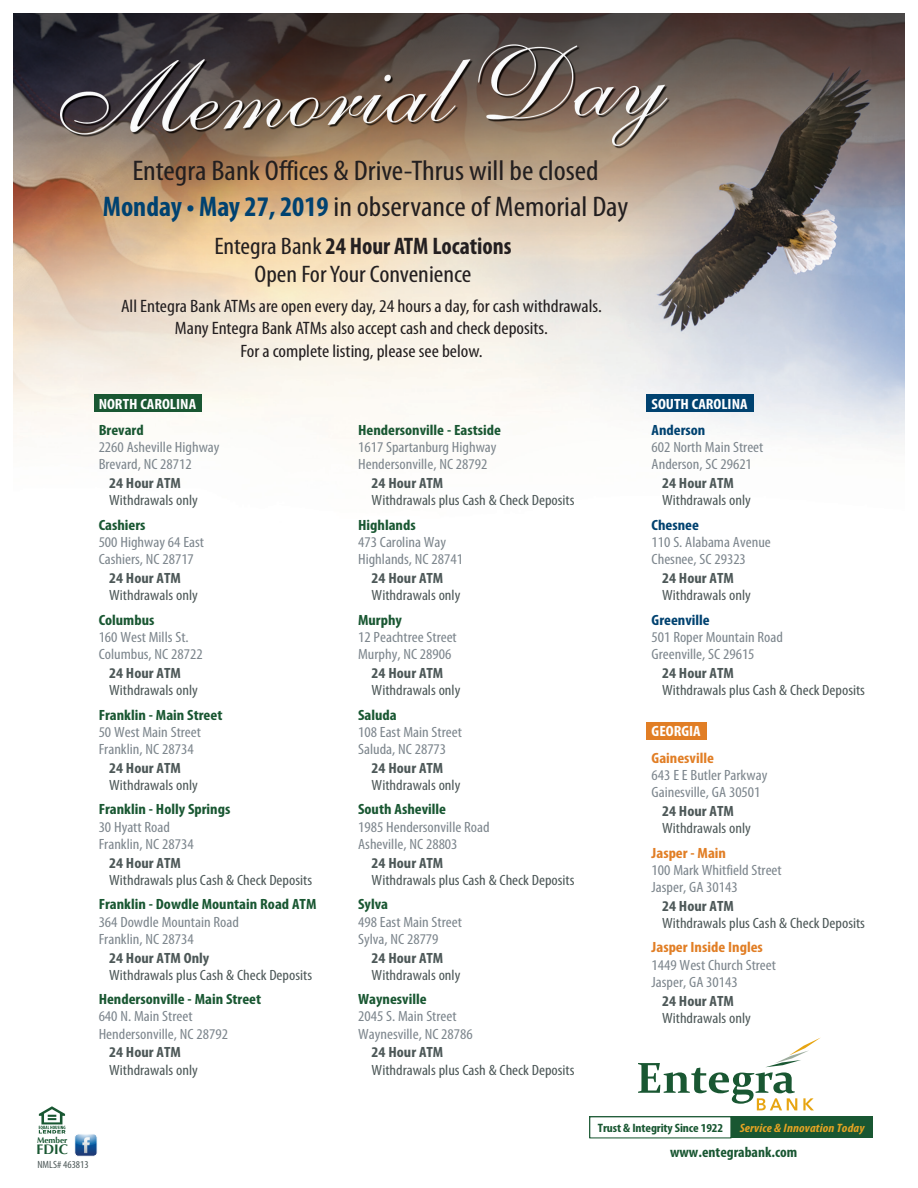
<style>
.page{position:relative;width:918px;height:1188px;background:#fff}
.page>*{position:absolute;margin:0;border:0;box-sizing:border-box;transform-origin:0 0}
.t1{font:condensed 28.5px "Myriad Pro";color:#231f20;scale:1.1 1}
.t2{font:700 condensed 24px "Myriad Pro";color:#231f20}
.t3{font:condensed 24px "Myriad Pro";color:#231f20;scale:1.1 1}
.t4{font:condensed 18px "Myriad Pro";color:#231f20;scale:1.1 1}
.t5{font:condensed 14.85px "Myriad Pro";color:#7d868d;scale:1.1 1}
.t6{font:condensed 14.85px "Myriad Pro";color:#4d5858;scale:1.1 1}
.t7{font:700 condensed 14.85px "Myriad Pro";color:#195732;scale:1.1 1}
.t8{font:700 condensed 14.85px "Myriad Pro";color:#4d5858;scale:1.1 1}
.t9{font:700 condensed 14.85px "Myriad Pro";color:#e17e25;scale:1.1 1}
.t10{font:700 condensed 14.85px "Myriad Pro";color:#fff;scale:1.1 1}
.t11{font:700 condensed 14.85px "Myriad Pro";color:#004270;scale:1.1 1}
.t12{font:700 condensed 14.7px "Myriad Pro";color:#195732;scale:1.05 1}
.t13{font:700 13.8px "Optima";color:#195732}
.t14{font:700 condensed 12.15px "Myriad Pro";letter-spacing:-.01em;color:#195732;scale:1.1 1}
.t15{font:italic 700 condensed 12.15px "Myriad Pro";letter-spacing:.01em;color:#e4a323;scale:1.1 1}
.t16{font:condensed 10.5px "Myriad Pro";color:#4d5858;scale:1.05 1}
.t17{font:700 8.25px "Optima";color:#195732}
.s1{font-weight:700;color:#004270}
.s2{font-weight:400}
</style>
<div class="page">
<img style="left:14px;top:14px;width:890px;height:1125px">
<svg style="left:638px;top:1038px;width:183px;height:72px"></svg>
<div style="left:590px;top:1116px;width:283px;height:22px;background:#195732"></div>
<div style="left:589px;top:1116px;width:142px;height:22px;background:#fff;border:1px solid #195732"></div>
<svg style="left:39px;top:1106px;width:26px;height:28px"></svg>
<img style="left:75px;top:1134px;width:22px;height:21px">
<div style="left:74px;top:1134px;width:23px;height:23px;border:1px solid #fff;border-radius:4px"></div>
<div style="left:94px;top:395px;width:108px;height:17px;background:#195732"></div>
<div style="left:646px;top:395px;width:107px;height:17px;background:#004270"></div>
<div style="left:646px;top:722px;width:60px;height:18px;background:#e17e25"></div>
<p class="t1" style="left:132px;top:153px;width:425px">Entegra Bank Of f ices &amp; Drive-Thrus will be closed</p>
<p class="t1" style="left:103px;top:189px;width:479px"><span class="s1">Monday • May 27, 2019</span> in observance of Memorial Day</p>
<p class="t2" style="left:214px;top:231px;width:299px"><span class="s2">Entegra Bank</span> 24 Hour ATM Locations</p>
<p class="t3" style="left:254px;top:260px;width:199px">Open For Your Convenience</p>
<p class="t4" style="left:121px;top:295px;width:439px">All Entegra Bank ATMs are open every day, 24 hours a day, for cash withdrawals.</p>
<p class="t4" style="left:175px;top:318px;width:341px">Many Entegra Bank ATMs also accept cash and check deposits.</p>
<p class="t4" style="left:240px;top:340px;width:222px">For a complete listing, please see below.</p>
<p class="t10" style="left:99px;top:394px;width:90px">NORTH CAROLINA</p>
<p class="t7" style="left:99px;top:421px;width:43px">Brevard</p>
<p class="t5" style="left:99px;top:438px;width:111px">2260 Asheville Highway</p>
<p class="t5" style="left:99px;top:456px;width:86px">Brevard, NC 28712</p>
<p class="t8" style="left:109px;top:474px;width:67px">24 Hour ATM</p>
<p class="t6" style="left:109px;top:492px;width:82px">Withdrawals only</p>
<p class="t7" style="left:99px;top:516px;width:44px">Cashiers</p>
<p class="t5" style="left:99px;top:533px;width:97px">500 Highway 64 East</p>
<p class="t5" style="left:99px;top:551px;width:88px">Cashiers, NC 28717</p>
<p class="t8" style="left:109px;top:569px;width:67px">24 Hour ATM</p>
<p class="t6" style="left:109px;top:587px;width:82px">Withdrawals only</p>
<p class="t7" style="left:99px;top:610px;width:52px">Columbus</p>
<p class="t5" style="left:99px;top:628px;width:83px">160 West Mills St.</p>
<p class="t5" style="left:99px;top:645px;width:96px">Columbus, NC 28722</p>
<p class="t8" style="left:109px;top:664px;width:67px">24 Hour ATM</p>
<p class="t6" style="left:109px;top:681px;width:82px">Withdrawals only</p>
<p class="t7" style="left:99px;top:705px;width:114px">Franklin - Main Street</p>
<p class="t5" style="left:99px;top:723px;width:95px">50 West Main Street</p>
<p class="t5" style="left:99px;top:740px;width:88px">Franklin, NC 28734</p>
<p class="t8" style="left:109px;top:759px;width:67px">24 Hour ATM</p>
<p class="t6" style="left:109px;top:776px;width:82px">Withdrawals only</p>
<p class="t7" style="left:99px;top:800px;width:121px">Franklin - Holly Springs</p>
<p class="t5" style="left:99px;top:818px;width:66px">30 Hyatt Road</p>
<p class="t5" style="left:99px;top:835px;width:88px">Franklin, NC 28734</p>
<p class="t8" style="left:109px;top:853px;width:67px">24 Hour ATM</p>
<p class="t6" style="left:109px;top:871px;width:186px">Withdrawals plus Cash &amp; Check Deposits</p>
<p class="t7" style="left:99px;top:895px;width:200px">Franklin - Dowdle Mountain Road ATM</p>
<p class="t5" style="left:99px;top:913px;width:129px">364 Dowdle Mountain Road</p>
<p class="t5" style="left:99px;top:930px;width:88px">Franklin, NC 28734</p>
<p class="t8" style="left:109px;top:948px;width:93px">24 Hour ATM Only</p>
<p class="t6" style="left:109px;top:966px;width:186px">Withdrawals plus Cash &amp; Check Deposits</p>
<p class="t7" style="left:99px;top:990px;width:149px">Hendersonville - Main Street</p>
<p class="t5" style="left:99px;top:1008px;width:87px">640 N. Main Street</p>
<p class="t5" style="left:99px;top:1025px;width:119px">Hendersonville, NC 28792</p>
<p class="t8" style="left:109px;top:1043px;width:67px">24 Hour ATM</p>
<p class="t6" style="left:109px;top:1061px;width:82px">Withdrawals only</p>
<p class="t7" style="left:358px;top:421px;width:131px">Hendersonville - Eastside</p>
<p class="t5" style="left:358px;top:438px;width:127px">1617 Spartanburg Highway</p>
<p class="t5" style="left:358px;top:456px;width:119px">Hendersonville, NC 28792</p>
<p class="t8" style="left:372px;top:474px;width:67px">24 Hour ATM</p>
<p class="t6" style="left:372px;top:492px;width:186px">Withdrawals plus Cash &amp; Check Deposits</p>
<p class="t7" style="left:358px;top:516px;width:54px">Highlands</p>
<p class="t5" style="left:358px;top:533px;width:82px">473 Carolina Way</p>
<p class="t5" style="left:358px;top:551px;width:97px">Highlands, NC 28741</p>
<p class="t8" style="left:372px;top:569px;width:67px">24 Hour ATM</p>
<p class="t6" style="left:372px;top:587px;width:82px">Withdrawals only</p>
<p class="t7" style="left:358px;top:610px;width:41px">Murphy</p>
<p class="t5" style="left:358px;top:628px;width:91px">12 Peachtree Street</p>
<p class="t5" style="left:358px;top:645px;width:86px">Murphy, NC 28906</p>
<p class="t8" style="left:372px;top:664px;width:67px">24 Hour ATM</p>
<p class="t6" style="left:372px;top:681px;width:82px">Withdrawals only</p>
<p class="t7" style="left:358px;top:705px;width:37px">Saluda</p>
<p class="t5" style="left:358px;top:723px;width:96px">108 East Main Street</p>
<p class="t5" style="left:358px;top:740px;width:82px">Saluda, NC 28773</p>
<p class="t8" style="left:372px;top:759px;width:67px">24 Hour ATM</p>
<p class="t6" style="left:372px;top:776px;width:82px">Withdrawals only</p>
<p class="t7" style="left:358px;top:800px;width:81px">South Asheville</p>
<p class="t5" style="left:358px;top:818px;width:121px">1985 Hendersonville Road</p>
<p class="t5" style="left:358px;top:835px;width:92px">Asheville, NC 28803</p>
<p class="t8" style="left:372px;top:853px;width:67px">24 Hour ATM</p>
<p class="t6" style="left:372px;top:871px;width:186px">Withdrawals plus Cash &amp; Check Deposits</p>
<p class="t7" style="left:358px;top:895px;width:29px">Sylva</p>
<p class="t5" style="left:358px;top:913px;width:96px">498 East Main Street</p>
<p class="t5" style="left:358px;top:930px;width:75px">Sylva, NC 28779</p>
<p class="t8" style="left:372px;top:948px;width:67px">24 Hour ATM</p>
<p class="t6" style="left:372px;top:966px;width:82px">Withdrawals only</p>
<p class="t7" style="left:358px;top:990px;width:64px">Waynesville</p>
<p class="t5" style="left:358px;top:1008px;width:91px">2045 S. Main Street</p>
<p class="t5" style="left:358px;top:1025px;width:106px">Waynesville, NC 28786</p>
<p class="t8" style="left:372px;top:1043px;width:67px">24 Hour ATM</p>
<p class="t6" style="left:372px;top:1061px;width:186px">Withdrawals plus Cash &amp; Check Deposits</p>
<p class="t10" style="left:652px;top:394px;width:89px">SOUTH CAROLINA</p>
<p class="t11" style="left:652px;top:421px;width:50px">Anderson</p>
<p class="t5" style="left:652px;top:438px;width:103px">602 North Main Street</p>
<p class="t5" style="left:652px;top:456px;width:93px">Anderson, SC 29621</p>
<p class="t8" style="left:662px;top:474px;width:67px">24 Hour ATM</p>
<p class="t6" style="left:662px;top:492px;width:82px">Withdrawals only</p>
<p class="t11" style="left:652px;top:516px;width:45px">Chesnee</p>
<p class="t5" style="left:652px;top:533px;width:110px">110 S. Alabama Avenue</p>
<p class="t5" style="left:652px;top:551px;width:87px">Chesnee, SC 29323</p>
<p class="t8" style="left:662px;top:569px;width:67px">24 Hour ATM</p>
<p class="t6" style="left:662px;top:587px;width:82px">Withdrawals only</p>
<p class="t11" style="left:652px;top:610px;width:54px">Greenville</p>
<p class="t5" style="left:652px;top:628px;width:121px">501 Roper Mountain Road</p>
<p class="t5" style="left:652px;top:645px;width:95px">Greenville, SC 29615</p>
<p class="t8" style="left:662px;top:664px;width:67px">24 Hour ATM</p>
<p class="t6" style="left:662px;top:681px;width:186px">Withdrawals plus Cash &amp; Check Deposits</p>
<p class="t10" style="left:652px;top:722px;width:46px">GEORGIA</p>
<p class="t9" style="left:652px;top:748px;width:58px">Gainesville</p>
<p class="t5" style="left:652px;top:766px;width:107px">643 E E Butler Parkway</p>
<p class="t5" style="left:652px;top:783px;width:101px">Gainesville, GA 30501</p>
<p class="t8" style="left:662px;top:802px;width:67px">24 Hour ATM</p>
<p class="t6" style="left:662px;top:819px;width:82px">Withdrawals only</p>
<p class="t9" style="left:652px;top:843px;width:69px">Jasper - Main</p>
<p class="t5" style="left:652px;top:861px;width:120px">100 Mark Whitfield Street</p>
<p class="t5" style="left:652px;top:878px;width:80px">Jasper, GA 30143</p>
<p class="t8" style="left:662px;top:897px;width:67px">24 Hour ATM</p>
<p class="t6" style="left:662px;top:914px;width:186px">Withdrawals plus Cash &amp; Check Deposits</p>
<p class="t9" style="left:652px;top:938px;width:103px">Jasper Inside Ingles</p>
<p class="t5" style="left:652px;top:956px;width:115px">1449 West Church Street</p>
<p class="t5" style="left:652px;top:973px;width:80px">Jasper, GA 30143</p>
<p class="t8" style="left:662px;top:991px;width:67px">24 Hour ATM</p>
<p class="t6" style="left:662px;top:1009px;width:82px">Withdrawals only</p>
<p class="t17" style="left:37px;top:1135px;width:32px">Member</p>
<p class="t13" style="left:37px;top:1142px;width:33px">FDIC</p>
<p class="t16" style="left:38px;top:1158px;width:50px">NMLS# 463813</p>
<p class="t14" style="left:598px;top:1120px;width:115px">Trust &amp; Integrity Since 1922</p>
<p class="t15" style="left:740px;top:1120px;width:115px">Service &amp; Innovation Today</p>
<p class="t12" style="left:670px;top:1143px;width:123px">www.entegrabank.com</p>
</div>
